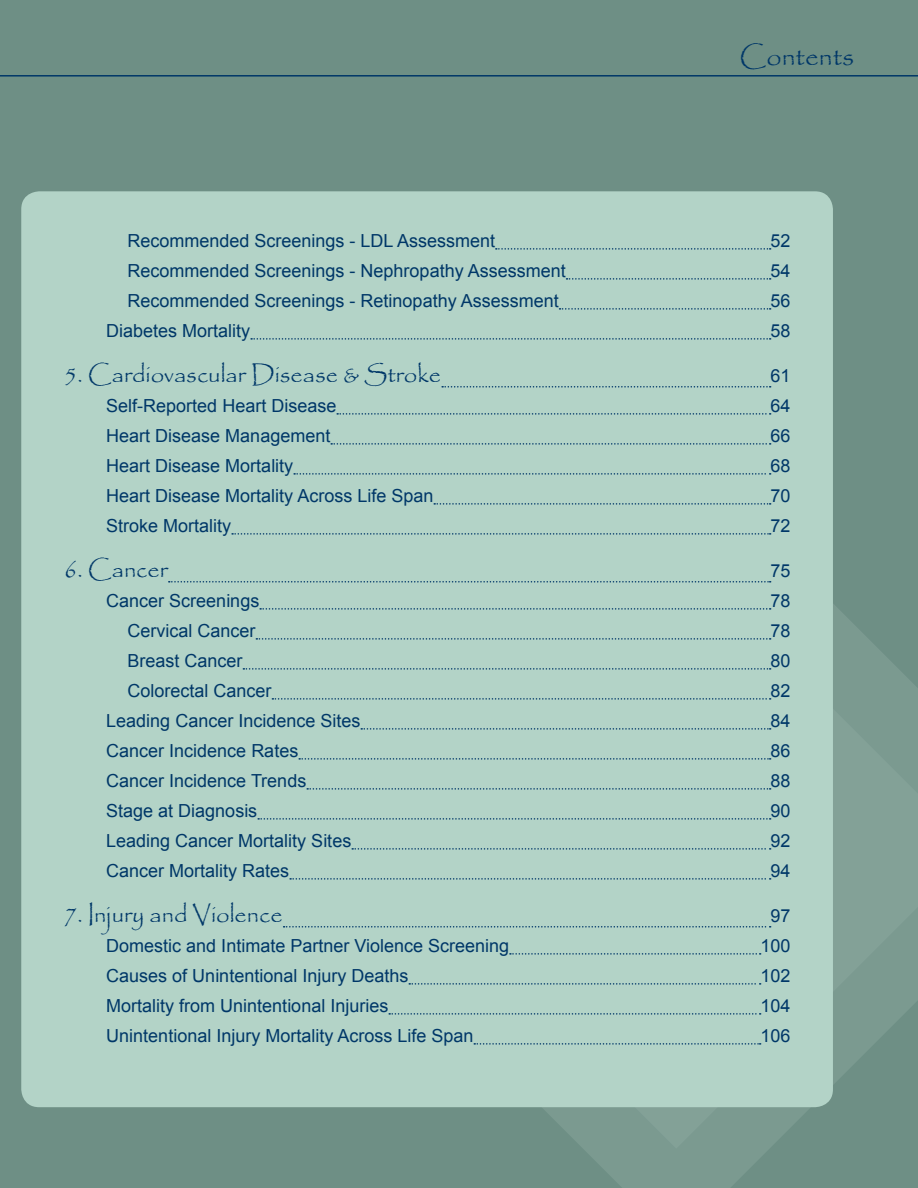
<style>
.page{position:relative;width:918px;height:1188px;background:#6e8f85}
.page>*{position:absolute;margin:0;border:0;box-sizing:border-box;transform-origin:0 0}
.t1{font:27px "Papyrus";color:#003768}
.t2{font:24px "Papyrus";color:#003768}
.t3{font:18px "Arial";color:#003768}
</style>
<div class="page">
<hr style="left:0;top:75px;width:918px;height:2px;background:#003768">
<svg style="left:279px;top:1107px;width:489px;height:81px"></svg>
<svg style="left:378px;top:604px;width:540px;height:545px;fill:#7b9a90"></svg>
<div style="left:21px;top:191px;width:812px;height:916px;background:#b3d3c7;border-radius:18px"></div>
<svg style="left:496px;top:248px;width:275px;height:2px"></svg>
<svg style="left:567px;top:278px;width:204px;height:2px"></svg>
<svg style="left:560px;top:308px;width:211px;height:2px"></svg>
<svg style="left:251px;top:338px;width:520px;height:2px"></svg>
<svg style="left:442px;top:386px;width:329px;height:2px"></svg>
<svg style="left:337px;top:413px;width:434px;height:2px"></svg>
<svg style="left:331px;top:443px;width:440px;height:2px"></svg>
<svg style="left:294px;top:473px;width:477px;height:2px"></svg>
<svg style="left:434px;top:503px;width:337px;height:2px"></svg>
<svg style="left:232px;top:533px;width:539px;height:2px"></svg>
<svg style="left:169px;top:581px;width:602px;height:2px"></svg>
<svg style="left:260px;top:608px;width:511px;height:2px"></svg>
<svg style="left:256px;top:638px;width:515px;height:2px"></svg>
<svg style="left:243px;top:668px;width:528px;height:2px"></svg>
<svg style="left:272px;top:698px;width:499px;height:2px"></svg>
<svg style="left:361px;top:728px;width:410px;height:2px"></svg>
<svg style="left:299px;top:758px;width:472px;height:2px"></svg>
<svg style="left:307px;top:788px;width:464px;height:2px"></svg>
<svg style="left:258px;top:818px;width:513px;height:2px"></svg>
<svg style="left:352px;top:848px;width:419px;height:2px"></svg>
<svg style="left:290px;top:878px;width:481px;height:2px"></svg>
<svg style="left:284px;top:926px;width:487px;height:2px"></svg>
<svg style="left:510px;top:953px;width:251px;height:2px"></svg>
<svg style="left:409px;top:983px;width:352px;height:2px"></svg>
<svg style="left:389px;top:1013px;width:372px;height:2px"></svg>
<svg style="left:474px;top:1043px;width:287px;height:2px"></svg>
<h1 class="t1" style="left:740px;top:39px;width:116px">Contents</h1>
<p class="t3" style="left:128px;top:229px;width:369px">Recommended Screenings - LDL Assessment</p>
<p class="t3" style="left:770px;top:229px;width:22px">52</p>
<p class="t3" style="left:128px;top:259px;width:440px">Recommended Screenings - Nephropathy Assessment</p>
<p class="t3" style="left:770px;top:259px;width:22px">54</p>
<p class="t3" style="left:128px;top:289px;width:433px">Recommended Screenings - Retinopathy Assessment</p>
<p class="t3" style="left:770px;top:289px;width:22px">56</p>
<p class="t3" style="left:106px;top:319px;width:146px">Diabetes Mortality</p>
<p class="t3" style="left:770px;top:319px;width:22px">58</p>
<h2 class="t2" style="left:64px;top:360px;width:379px">5. Cardiovascular Disease &amp; Stroke</h2>
<p class="t3" style="left:770px;top:364px;width:22px">61</p>
<p class="t3" style="left:106px;top:394px;width:232px">Self-Reported Heart Disease</p>
<p class="t3" style="left:770px;top:394px;width:22px">64</p>
<p class="t3" style="left:106px;top:424px;width:226px">Heart Disease Management</p>
<p class="t3" style="left:770px;top:424px;width:22px">66</p>
<p class="t3" style="left:106px;top:454px;width:189px">Heart Disease Mortality</p>
<p class="t3" style="left:770px;top:454px;width:22px">68</p>
<p class="t3" style="left:106px;top:484px;width:329px">Heart Disease Mortality Across Life Span</p>
<p class="t3" style="left:770px;top:484px;width:22px">70</p>
<p class="t3" style="left:106px;top:514px;width:127px">Stroke Mortality</p>
<p class="t3" style="left:770px;top:514px;width:22px">72</p>
<h2 class="t2" style="left:64px;top:555px;width:106px">6. Cancer</h2>
<p class="t3" style="left:770px;top:559px;width:22px">75</p>
<p class="t3" style="left:106px;top:589px;width:155px">Cancer Screenings</p>
<p class="t3" style="left:770px;top:589px;width:22px">78</p>
<p class="t3" style="left:128px;top:619px;width:130px">Cervical Cancer</p>
<p class="t3" style="left:770px;top:619px;width:22px">78</p>
<p class="t3" style="left:128px;top:649px;width:117px">Breast Cancer</p>
<p class="t3" style="left:770px;top:649px;width:22px">80</p>
<p class="t3" style="left:128px;top:679px;width:146px">Colorectal Cancer</p>
<p class="t3" style="left:770px;top:679px;width:22px">82</p>
<p class="t3" style="left:106px;top:709px;width:256px">Leading Cancer Incidence Sites</p>
<p class="t3" style="left:770px;top:709px;width:22px">84</p>
<p class="t3" style="left:106px;top:739px;width:194px">Cancer Incidence Rates</p>
<p class="t3" style="left:770px;top:739px;width:22px">86</p>
<p class="t3" style="left:106px;top:769px;width:202px">Cancer Incidence Trends</p>
<p class="t3" style="left:770px;top:769px;width:22px">88</p>
<p class="t3" style="left:106px;top:799px;width:153px">Stage at Diagnosis</p>
<p class="t3" style="left:770px;top:799px;width:22px">90</p>
<p class="t3" style="left:106px;top:829px;width:247px">Leading Cancer Mortality Sites</p>
<p class="t3" style="left:770px;top:829px;width:22px">92</p>
<p class="t3" style="left:106px;top:859px;width:185px">Cancer Mortality Rates</p>
<p class="t3" style="left:770px;top:859px;width:22px">94</p>
<h2 class="t2" style="left:64px;top:900px;width:220px">7. Injury and Violence</h2>
<p class="t3" style="left:770px;top:904px;width:22px">97</p>
<p class="t3" style="left:106px;top:934px;width:404px">Domestic and Intimate Partner Violence Screening</p>
<p class="t3" style="left:760px;top:934px;width:32px">100</p>
<p class="t3" style="left:106px;top:964px;width:304px">Causes of Unintentional Injury Deaths</p>
<p class="t3" style="left:760px;top:964px;width:32px">102</p>
<p class="t3" style="left:106px;top:994px;width:284px">Mortality from Unintentional Injuries</p>
<p class="t3" style="left:760px;top:994px;width:32px">104</p>
<p class="t3" style="left:106px;top:1024px;width:369px">Unintentional Injury Mortality Across Life Span</p>
<p class="t3" style="left:760px;top:1024px;width:32px">106</p>
</div>
